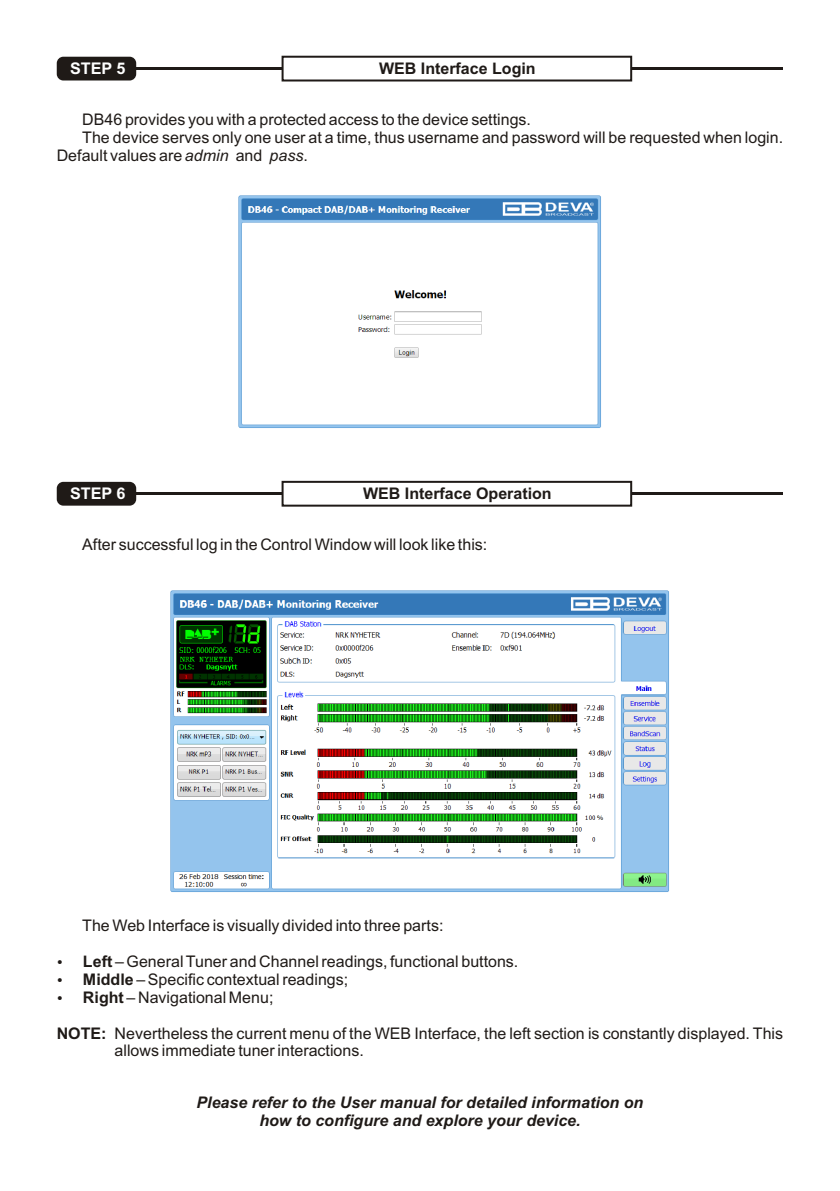
<style>
.page{position:relative;width:840px;height:1191px;background:#fff}
.page>*{position:absolute;margin:0;border:0;box-sizing:border-box;transform-origin:0 0}
.t1{font:16px/17.8px "Arial";color:#1f1a17}
.t2{font:italic 700 16px/17.8px "Arial";color:#1f1a17;text-align:center}
.t3{font:700 16px "Arial";color:#1f1a17}
.t4{font:700 16px "Arial";color:#fff}
.s1{font-style:italic}
.s2{font-weight:700}
</style>
<div class="page">
<img style="left:239px;top:196px;width:361px;height:232px">
<img style="left:170px;top:590px;width:499px;height:302px">
<div style="left:57px;top:482px;width:79px;height:23px;background:#1f1a17;border-radius:7px"></div>
<hr style="left:130px;top:67px;width:652px;height:3px;background:#1f1a17">
<div style="left:57px;top:57px;width:79px;height:23px;background:#1f1a17;border-radius:7px"></div>
<svg style="left:281px;top:55px;width:351px;height:27px"></svg>
<hr style="left:130px;top:492px;width:652px;height:3px;background:#1f1a17">
<svg style="left:281px;top:480px;width:351px;height:27px"></svg>
<p class="t4" style="left:70px;top:63px;width:57px">STEP 5</p>
<p class="t3" style="left:379px;top:62px;width:158px">WEB Interface Login</p>
<p class="t1" style="left:82px;top:112px;width:450px">DB46 provides you with a protected access to the device settings.</p>
<p class="t1" style="left:82px;top:130px;width:702px">The device serves only one user at a time, thus username and password will be requested when login.</p>
<p class="t1" style="left:57px;top:148px;width:252px">Default values are <span class="s1">admin</span> and <span class="s1">pass</span>.</p>
<p class="t4" style="left:70px;top:488px;width:57px">STEP 6</p>
<p class="t3" style="left:363px;top:487px;width:190px">WEB Interface Operation</p>
<p class="t1" style="left:82px;top:537px;width:406px">After successful log in the Control Window will look like this:</p>
<p class="t1" style="left:82px;top:918px;width:362px">The Web Interface is visually divided into three parts:</p>
<p class="t1" style="left:83px;top:954px;width:436px"><span class="s2">Left</span> – General Tuner and Channel readings, functional buttons.<br><span class="s2">Middle</span> – Specific contextual readings;<br><span class="s2">Right</span> – Navigational Menu;</p>
<p class="t1" style="left:115px;top:1025px;width:669px;text-indent:-58px"><span class="s2">NOTE:</span> Nevertheless the current menu of the WEB Interface, the left section is constantly displayed. This allows immediate tuner interactions.</p>
<p class="t2" style="left:196px;top:1095px;width:448px">Please refer to the User manual for detailed information on how to configure and explore your device.</p>
</div>
